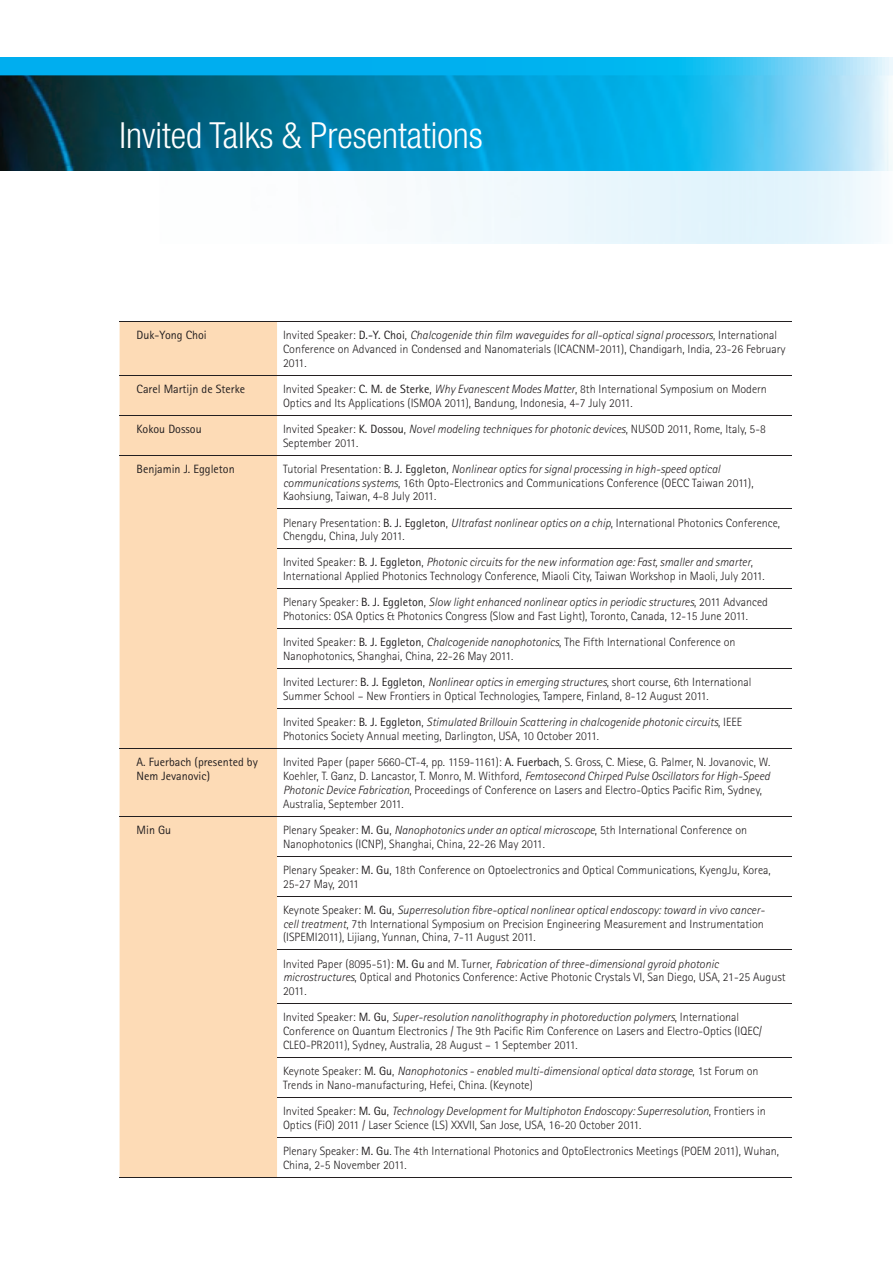
<style>
.page{position:relative;width:893px;height:1264px;background:#fff}
.page>*{position:absolute;margin:0;border:0;box-sizing:border-box;transform-origin:0 0}
.t1{font:300 condensed 36px "Helvetica Neue";color:#fff}
.t2{font:300 12px/13.8px "AT Rotis Sans Serif";color:#231f20}
.t3{font:italic 300 12px "Rotis Sans Serif";color:#231f20}
.t4{font:12px/13.8px "AT Rotis Sans Serif";color:#231f20}
.s1{font-family:"AT Rotis Sans Serif";font-style:normal}
.s2{font-family:"AT Rotis Sans Serif";font-weight:400;font-style:normal}
.s3{font-weight:400}
.s4{font-family:"Rotis Sans Serif";font-style:italic}
</style>
<div class="page">
<svg style="left:0;top:57px;width:892px;height:18px;background:#1ab8f0"></svg>
<img style="left:0;top:75px;width:892px;height:168px">
<img style="left:0;top:171px;width:892px;height:70px">
<div style="left:119px;top:322px;width:158px;height:855px;background:#fddbb6"></div>
<hr style="left:119px;top:321px;width:158px;height:1px;background:#231f20">
<hr style="left:119px;top:375px;width:672px;height:1px;background:#231f20">
<hr style="left:119px;top:415px;width:672px;height:1px;background:#231f20">
<hr style="left:119px;top:455px;width:672px;height:1px;background:#231f20">
<hr style="left:277px;top:508px;width:514px;height:1px;background:#231f20">
<hr style="left:277px;top:548px;width:514px;height:1px;background:#231f20">
<hr style="left:277px;top:588px;width:514px;height:1px;background:#231f20">
<hr style="left:277px;top:628px;width:514px;height:1px;background:#231f20">
<hr style="left:277px;top:668px;width:514px;height:1px;background:#231f20">
<hr style="left:277px;top:708px;width:514px;height:1px;background:#231f20">
<hr style="left:119px;top:748px;width:672px;height:1px;background:#231f20">
<hr style="left:119px;top:816px;width:672px;height:1px;background:#231f20">
<hr style="left:277px;top:856px;width:514px;height:1px;background:#231f20">
<hr style="left:277px;top:896px;width:514px;height:1px;background:#231f20">
<hr style="left:277px;top:949px;width:514px;height:1px;background:#231f20">
<hr style="left:277px;top:1003px;width:514px;height:1px;background:#231f20">
<hr style="left:277px;top:1057px;width:514px;height:1px;background:#231f20">
<hr style="left:277px;top:1097px;width:514px;height:1px;background:#231f20">
<hr style="left:277px;top:1137px;width:514px;height:1px;background:#231f20">
<hr style="left:119px;top:1177px;width:672px;height:1px;background:#231f20">
<hr style="left:277px;top:321px;width:514px;height:1px;background:#231f20">
<h1 class="t1" style="left:119px;top:122px;width:364px">Invited Talks &amp; Presentations</h1>
<p class="t4" style="left:136px;top:329px;width:72px">Duk-Yong Choi</p>
<p class="t3" style="left:283px;top:331px;width:495px"><span class="s1">Invited Speaker:</span> <span class="s2">D.-Y. Choi</span><span class="s1">,</span> Chalcogenide thin film waveguides for all-optical signal processors<span class="s1">, International</span></p>
<p class="t2" style="left:283px;top:343px;width:504px">Conference on Advanced in Condensed and Nanomaterials (ICACNM-2011), Chandigarh, India, 23-26 February<br>2011.</p>
<p class="t4" style="left:136px;top:383px;width:110px">Carel Martijn de Sterke</p>
<p class="t2" style="left:283px;top:383px;width:485px">Invited Speaker: <span class="s3">C. M. de Sterke</span>, <span class="s4">Why Evanescent Modes Matter</span>, 8th International Symposium on Modern<br>Optics and Its Applications (ISMOA 2011), Bandung, Indonesia, 4-7 July 2011.</p>
<p class="t4" style="left:136px;top:423px;width:67px">Kokou Dossou</p>
<p class="t2" style="left:283px;top:423px;width:484px">Invited Speaker: <span class="s3">K. Dossou</span>, <span class="s4">Novel modeling techniques for photonic devices</span>, NUSOD 2011, Rome, Italy, 5-8<br>September 2011.</p>
<p class="t4" style="left:136px;top:463px;width:99px">Benjamin J. Eggleton</p>
<p class="t3" style="left:283px;top:464px;width:438px"><span class="s1">Tutorial Presentation:</span> <span class="s2">B. J. Eggleton</span><span class="s1">,</span> Nonlinear optics for signal processing in high-speed optical</p>
<p class="t2" style="left:283px;top:477px;width:472px"><span class="s4">communications systems</span>, 16th Opto-Electronics and Communications Conference (OECC Taiwan 2011),<br>Kaohsiung, Taiwan, 4-8 July 2011.</p>
<p class="t2" style="left:283px;top:517px;width:498px">Plenary Presentation: <span class="s3">B. J. Eggleton</span>, <span class="s4">Ultrafast nonlinear optics on a chip</span>, International Photonics Conference,<br>Chengdu, China, July 2011.</p>
<p class="t3" style="left:283px;top:558px;width:471px"><span class="s1">Invited Speaker:</span> <span class="s2">B. J. Eggleton</span><span class="s1">,</span> Photonic circuits for the new information age: Fast, smaller and smarter<span class="s1">,</span></p>
<p class="t2" style="left:283px;top:570px;width:483px">International Applied Photonics Technology Conference, Miaoli City, Taiwan Workshop in Maoli, July 2011.</p>
<p class="t3" style="left:283px;top:598px;width:486px"><span class="s1">Plenary Speaker:</span> <span class="s2">B. J. Eggleton</span><span class="s1">,</span> Slow light enhanced nonlinear optics in periodic structures<span class="s1">, 2011 Advanced</span></p>
<p class="t2" style="left:283px;top:604px;width:466px;line-height:26.1px">Photonics: OSA Optics &amp; Photonics Congress (Slow and Fast Light), Toronto, Canada, 12-15 June 2011.<br>Invited Speaker: <span class="s3">B. J. Eggleton</span>, <span class="s4">Chalcogenide nanophotonics</span>, The Fifth International Conference on</p>
<p class="t2" style="left:283px;top:644px;width:469px;line-height:26.1px">Nanophotonics, Shanghai, China, 22-26 May 2011.<br>Invited Lecturer: <span class="s3">B. J. Eggleton</span>, <span class="s4">Nonlinear optics in emerging structures</span>, short course, 6th International</p>
<p class="t2" style="left:283px;top:690px;width:427px">Summer School – New Frontiers in Optical Technologies, Tampere, Finland, 8-12 August 2011.</p>
<p class="t3" style="left:283px;top:718px;width:460px"><span class="s1">Invited Speaker:</span> <span class="s2">B. J. Eggleton</span><span class="s1">,</span> Stimulated Brillouin Scattering in chalcogenide photonic circuits<span class="s1">, IEEE</span></p>
<p class="t2" style="left:283px;top:730px;width:317px">Photonics Society Annual meeting, Darlington, USA, 10 October 2011.</p>
<p class="t4" style="left:136px;top:756px;width:123px">A. Fuerbach (presented by<br>Nem Jevanovic)</p>
<p class="t2" style="left:283px;top:756px;width:488px">Invited Paper (paper 5660-CT-4, pp. 1159-1161): <span class="s3">A. Fuerbach</span>, S. Gross, C. Miese, G. Palmer, N. Jovanovic, W.</p>
<p class="t3" style="left:283px;top:772px;width:488px"><span class="s1">Koehler, T. Ganz, D. Lancastor, T. Monro, M. Withford,</span> Femtosecond Chirped Pulse Oscillators for High-Speed</p>
<p class="t2" style="left:283px;top:784px;width:480px"><span class="s4">Photonic Device Fabrication</span>, Proceedings of Conference on Lasers and Electro-Optics Pacific Rim, Sydney,<br>Australia, September 2011.</p>
<p class="t4" style="left:136px;top:824px;width:36px">Min Gu</p>
<p class="t2" style="left:283px;top:824px;width:465px">Plenary Speaker: <span class="s3">M. Gu</span>, <span class="s4">Nanophotonics under an optical microscope</span>, 5th International Conference on<br>Nanophotonics (ICNP), Shanghai, China, 22-26 May 2011.</p>
<p class="t2" style="left:283px;top:864px;width:489px">Plenary Speaker: <span class="s3">M. Gu</span>, 18th Conference on Optoelectronics and Optical Communications, KyengJu, Korea,<br>25-27 May, 2011</p>
<p class="t3" style="left:283px;top:905px;width:483px"><span class="s1">Keynote Speaker:</span> <span class="s2">M. Gu</span><span class="s1">,</span> Superresolution fibre-optical nonlinear optical endoscopy: toward in vivo cancer-</p>
<p class="t2" style="left:283px;top:918px;width:482px"><span class="s4">cell treatment</span>, 7th International Symposium on Precision Engineering Measurement and Instrumentation (ISPEMI2011), Lijiang, Yunnan, China, 7-11 August 2011.</p>
<p class="t3" style="left:283px;top:959px;width:437px"><span class="s1">Invited Paper (8095-51):</span> <span class="s2">M. Gu</span> <span class="s1">and M. Turner,</span> Fabrication of three-dimensional gyroid photonic</p>
<p class="t2" style="left:283px;top:971px;width:504px"><span class="s4">microstructures</span>, Optical and Photonics Conference: Active Photonic Crystals VI, San Diego, USA, 21-25 August<br>2011.</p>
<p class="t3" style="left:283px;top:1013px;width:457px"><span class="s1">Invited Speaker:</span> <span class="s2">M. Gu</span><span class="s1">,</span> Super-resolution nanolithography in photoreduction polymers<span class="s1">, International</span></p>
<p class="t2" style="left:283px;top:1025px;width:480px">Conference on Quantum Electronics / The 9th Pacific Rim Conference on Lasers and Electro-Optics (IQEC/<br>CLEO-PR2011), Sydney, Australia, 28 August – 1 September 2011.</p>
<p class="t3" style="left:283px;top:1067px;width:477px"><span class="s1">Keynote Speaker:</span> <span class="s2">M. Gu</span><span class="s1">,</span> Nanophotonics - enabled multi-dimensional optical data storage<span class="s1">, 1st Forum on</span></p>
<p class="t2" style="left:283px;top:1079px;width:251px">Trends in Nano-manufacturing, Hefei, China. (Keynote)</p>
<p class="t3" style="left:283px;top:1106px;width:484px"><span class="s1">Invited Speaker:</span> <span class="s2">M. Gu</span><span class="s1">,</span> Technology Development for Multiphoton Endoscopy: Superresolution<span class="s1">, Frontiers in</span></p>
<p class="t2" style="left:283px;top:1113px;width:497px;line-height:26.1px">Optics (FiO) 2011 / Laser Science (LS) XXVII, San Jose, USA, 16-20 October 2011.<br>Plenary Speaker: <span class="s3">M. Gu</span>. The 4th International Photonics and OptoElectronics Meetings (POEM 2011), Wuhan,</p>
<p class="t2" style="left:283px;top:1159px;width:125px">China, 2-5 November 2011.</p>
</div>
